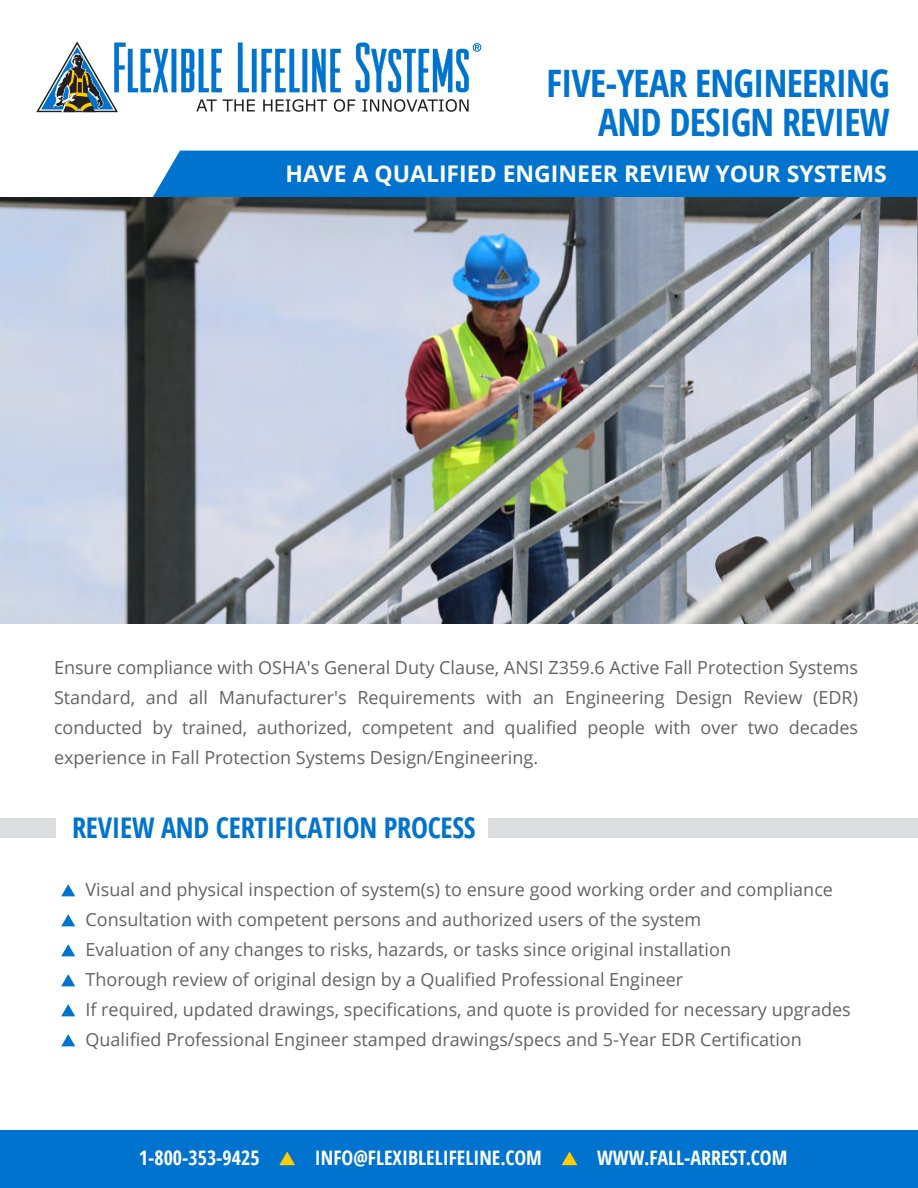
<style>
.page{position:relative;width:918px;height:1188px;background:#fff}
.page>*{position:absolute;margin:0;border:0;box-sizing:border-box;transform-origin:0 0}
.t1{font:700 37.8px/39px "Open Sans Condensed";letter-spacing:-.02em;color:#0073ce;text-align:right}
.t2{font:700 28.5px "Open Sans Condensed";letter-spacing:-.01em;color:#0073ce}
.t3{font:700 22.95px "Open Sans";color:#fff}
.t4{font:700 condensed 19.95px "Open Sans";color:#fff}
.t5{font:18px/30px "Open Sans";color:#636366;text-align:justify}
</style>
<div class="page">
<div style="left:152px;top:151px;width:766px;height:47px;background:#0073ce"></div>
<svg style="left:36px;top:41px;width:445px;height:71px"></svg>
<svg style="left:61px;top:884px;width:14px;height:12px"></svg>
<svg style="left:61px;top:914px;width:14px;height:12px"></svg>
<svg style="left:61px;top:944px;width:14px;height:12px"></svg>
<svg style="left:61px;top:974px;width:14px;height:12px"></svg>
<svg style="left:61px;top:1004px;width:14px;height:12px"></svg>
<svg style="left:61px;top:1034px;width:14px;height:12px"></svg>
<div style="left:0;top:818px;width:56px;height:20px;background:#dcdddf"></div>
<div style="left:488px;top:818px;width:430px;height:20px;background:#dcdddf"></div>
<div style="left:0;top:1130px;width:918px;height:58px;background:#0073ce"></div>
<svg style="left:279px;top:1151px;width:16px;height:14px"></svg>
<svg style="left:562px;top:1151px;width:15px;height:14px"></svg>
<img style="left:0;top:198px;width:918px;height:425px">
<p class="t1" style="left:546px;top:63px;width:345px">FIVE-YEAR ENGINEERING<br>AND DESIGN REVIEW</p>
<p class="t3" style="left:286px;top:157px;width:603px">HAVE A QUALIFIED ENGINEER REVIEW YOUR SYSTEMS</p>
<p class="t5" style="left:54px;top:652px;width:806px">Ensure compliance with OSHA's General Duty Clause, ANSI Z359.6 Active Fall Protection Systems Standard, and all Manufacturer's Requirements with an Engineering Design Review (EDR) conducted by trained, authorized, competent and qualified people with over two decades experience in Fall Protection Systems Design/Engineering.</p>
<p class="t2" style="left:72px;top:808px;width:405px">REVIEW AND CERTIFICATION PROCESS</p>
<p class="t5" style="left:85px;top:874px;width:767px;text-align:left">Visual and physical inspection of system(s) to ensure good working order and compliance Consultation with competent persons and authorized users of the system<br>Evaluation of any changes to risks, hazards, or tasks since original installation<br>Thorough review of original design by a Qualified Professional Engineer<br>If required, updated drawings, specifications, and quote is provided for necessary upgrades Qualified Professional Engineer stamped drawings/specs and 5-Year EDR Certification</p>
<p class="t4" style="left:139px;top:1144px;width:122px">1-800-353-9425</p>
<p class="t4" style="left:315px;top:1144px;width:229px">INFO@FLEXIBLELIFELINE.COM</p>
<p class="t4" style="left:597px;top:1144px;width:192px">WWW.FALL-ARREST.COM</p>
</div>
